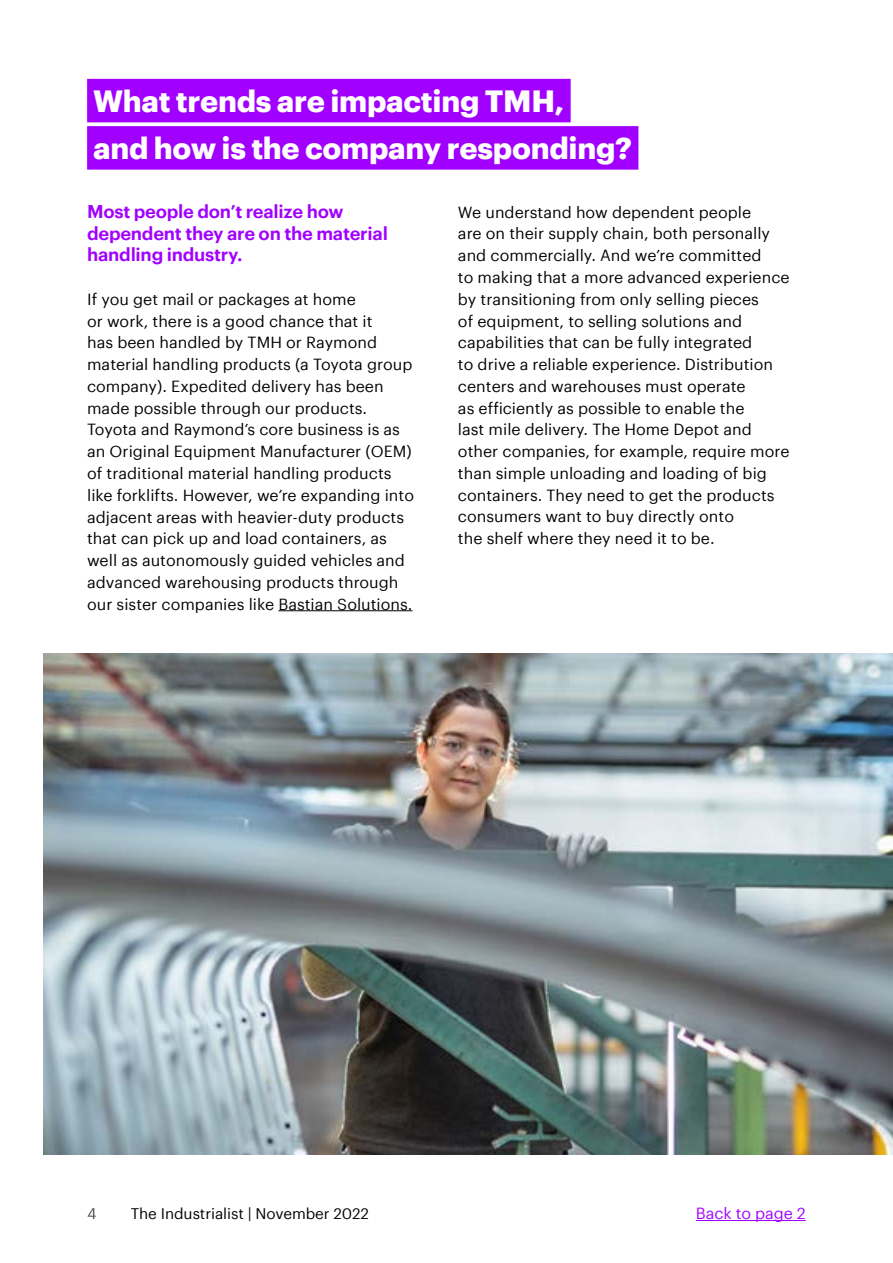
<style>
.page{position:relative;width:893px;height:1263px;background:#fff}
.page>*{position:absolute;margin:0;border:0;box-sizing:border-box;transform-origin:0 0}
.t1{font:700 30px/47.2px "Graphik";letter-spacing:-.01em;color:#fff}
.t2{font:600 18px/21.8px "Graphik";letter-spacing:-.015em;color:#a100ff}
.t3{font:15.75px/21.8px "Graphik";color:#000}
.t4{font:15.75px "Graphik";letter-spacing:-.005em;color:#a100ff}
.t5{font:15px "Graphik";letter-spacing:-.005em;color:#000}
.t6{font:15px "Graphik";color:#4d4d4f}
</style>
<div class="page">
<hr style="left:696px;top:1220px;width:110px;height:1px;background:#a100ff">
<img style="left:44px;top:653px;width:849px;height:501px">
<hr style="left:278px;top:610px;width:134px;height:1px;background:#000">
<div style="left:87px;top:79px;width:484px;height:43px;background:#a100ff"></div>
<div style="left:87px;top:126px;width:551px;height:44px;background:#a100ff"></div>
<h1 class="t1" style="left:93px;top:75px;width:540px">What trends are impacting TMH,<br>and how is the company responding?</h1>
<p class="t2" style="left:87px;top:199px;width:302px">Most people don’t realize how dependent they are on the material handling industry.</p>
<p class="t3" style="left:87px;top:287px;width:328px">If you get mail or packages at home<br>or work, there is a good chance that it<br>has been handled by TMH or Raymond material handling products (a Toyota group company). Expedited delivery has been made possible through our products.<br>Toyota and Raymond’s core business is as an Original Equipment Manufacturer (OEM) of traditional material handling products like forklifts. However, we’re expanding into adjacent areas with heavier-duty products that can pick up and load containers, as well as autonomously guided vehicles and advanced warehousing products through our sister companies like Bastian Solutions.</p>
<p class="t3" style="left:458px;top:200px;width:333px">We understand how dependent people<br>are on their supply chain, both personally and commercially. And we’re committed<br>to making that a more advanced experience by transitioning from only selling pieces<br>of equipment, to selling solutions and capabilities that can be fully integrated<br>to drive a reliable experience. Distribution centers and warehouses must operate<br>as efficiently as possible to enable the<br>last mile delivery. The Home Depot and other companies, for example, require more than simple unloading and loading of big containers. They need to get the products consumers want to buy directly onto<br>the shelf where they need it to be.</p>
<p class="t6" style="left:87px;top:1203px;width:11px">4</p>
<p class="t5" style="left:131px;top:1203px;width:240px">The Industrialist | November 2022</p>
<p class="t4" style="left:696px;top:1202px;width:112px">Back to page 2</p>
</div>
